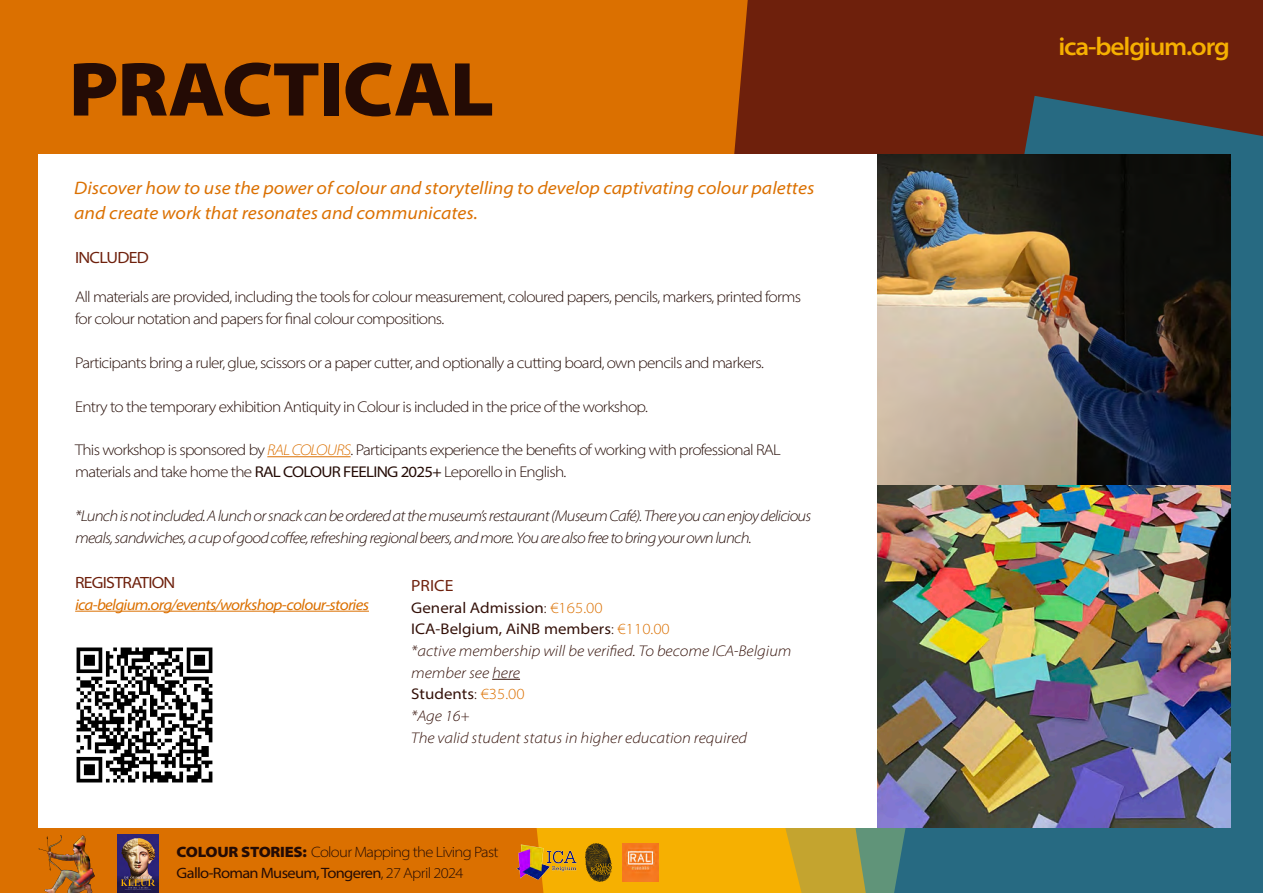
<style>
.page{position:relative;width:1263px;height:893px;background:#db7000}
.page>*{position:absolute;margin:0;border:0;box-sizing:border-box;transform-origin:0 0}
.t1{font:900 semi-expanded 77.25px "Myriad Pro";letter-spacing:-.015em;color:#240b05}
.t2{font:600 semi-expanded 25.35px "Myriad Pro";letter-spacing:-.045em;color:#f6b001}
.t3{font:italic semi-expanded 18.15px/25.3px "Myriad Pro";color:#db7000}
.t4{font:semi-expanded 16.35px "Myriad Pro";letter-spacing:-.045em;color:#6e200c}
.t5{font:semi-expanded 16.2px "Myriad Pro";color:#6e200c}
.t6{font:300 semi-expanded 15.6px/21.9px "Myriad Pro";letter-spacing:-.045em;color:#240b05}
.t7{font:italic 300 semi-expanded 15.6px/21.9px "Myriad Pro";letter-spacing:-.045em;color:#240b05}
.t8{font:italic semi-expanded 15.6px "Myriad Pro";letter-spacing:-.045em;color:#db7000}
.t9{font:italic 300 semi-expanded 15.45px/21.8px "Myriad Pro";color:#331008}
.t10{font:300 semi-expanded 15px/20.7px "Myriad Pro";letter-spacing:-.045em;color:#240b05}
.s1{font-style:italic;color:#db7000}
.s2{font-weight:400}
.s3{font-weight:400;font-style:normal}
.s4{font-style:normal}
.s5{font-style:normal;color:#db7000}
.s6{font-weight:900}
</style>
<div class="page">
<div style="left:734px;top:0;width:529px;height:154px;background:#6e200c"></div>
<div style="left:536px;top:828px;width:113px;height:65px;background:#f6b001"></div>
<div style="left:649px;top:828px;width:110px;height:65px;background:#f6b001"></div>
<svg style="left:759px;top:828px;width:134px;height:65px;background:#b9a334"></svg>
<svg style="left:893px;top:96px;width:370px;height:797px;background:#345c6b"></svg>
<div style="left:38px;top:154px;width:1193px;height:674px;background:#fff"></div>
<img style="left:516px;top:843px;width:62px;height:39px">
<img style="left:622px;top:843px;width:36px;height:39px">
<img style="left:585px;top:843px;width:26px;height:39px">
<img style="left:118px;top:835px;width:41px;height:58px">
<img style="left:38px;top:835px;width:57px;height:58px">
<hr style="left:267px;top:456px;width:84px;height:1px;background:#db7000">
<hr style="left:75px;top:611px;width:294px;height:1px;background:#db7000">
<img style="left:76px;top:647px;width:137px;height:136px">
<img style="left:877px;top:485px;width:354px;height:343px">
<img style="left:877px;top:154px;width:354px;height:331px">
<svg style="left:492px;top:679px;width:28px;height:1px"></svg>
<h1 class="t1" style="left:69px;top:37px;width:427px">PRACTICAL</h1>
<p class="t3" style="left:74px;top:174px;width:742px">Discover how to use the power of colour and storytelling to develop captivating colour palettes and create work that resonates and communicates.</p>
<p class="t4" style="left:75px;top:248px;width:75px">INCLUDED</p>
<p class="t6" style="left:75px;top:286px;width:727px">All materials are provided, including the tools for colour measurement, coloured papers, pencils, markers, printed forms for colour notation and papers for final colour compositions.</p>
<p class="t6" style="left:75px;top:351px;width:690px">Participants bring a ruler, glue, scissors or a paper cutter, and optionally a cutting board, own pencils and markers.</p>
<p class="t6" style="left:75px;top:395px;width:574px">Entry to the temporary exhibition Antiquity in Colour is included in the price of the workshop.</p>
<p class="t6" style="left:75px;top:439px;width:707px">This workshop is sponsored by <span class="s1">RAL COLOURS</span>. Participants experience the benefits of working with professional RAL materials and take home the <span class="s2">RAL COLOUR FEELING 2025+</span> Leporello in English.</p>
<p class="t7" style="left:75px;top:504px;width:738px">*Lunch is not included. A lunch or snack can be ordered at the museum’s restaurant (Museum Café). There you can enjoy delicious meals, sandwiches, a cup of good coffee, refreshing regional beers, and more. You are also free to bring your own lunch.</p>
<p class="t4" style="left:75px;top:572px;width:102px">REGISTRATION</p>
<p class="t8" style="left:75px;top:595px;width:295px">ica-belgium.org/events/workshop-colour-stories</p>
<p class="t5" style="left:411px;top:575px;width:44px">PRICE</p>
<p class="t9" style="left:411px;top:596px;width:382px"><span class="s3">General Admission</span><span class="s4">:</span> <span class="s5">€165.00<br></span><span class="s3">ICA-Belgium, AiNB members</span><span class="s4">:</span> <span class="s5">€110.00<br></span>*active membership will be verified. To become ICA-Belgium member see here<br><span class="s3">Students</span><span class="s4">:</span> <span class="s5">€35.00<br></span>*Age 16+<br>The valid student status in higher education required</p>
<p class="t10" style="left:177px;top:842px;width:324px"><span class="s6">COLOUR STORIES:</span> Colour Mapping the Living Past<br><span class="s2">Gallo-Roman Museum, Tongeren</span>, 27 April 2024</p>
<h2 class="t2" style="left:1058px;top:30px;width:173px">ica-belgium.org</h2>
</div>
